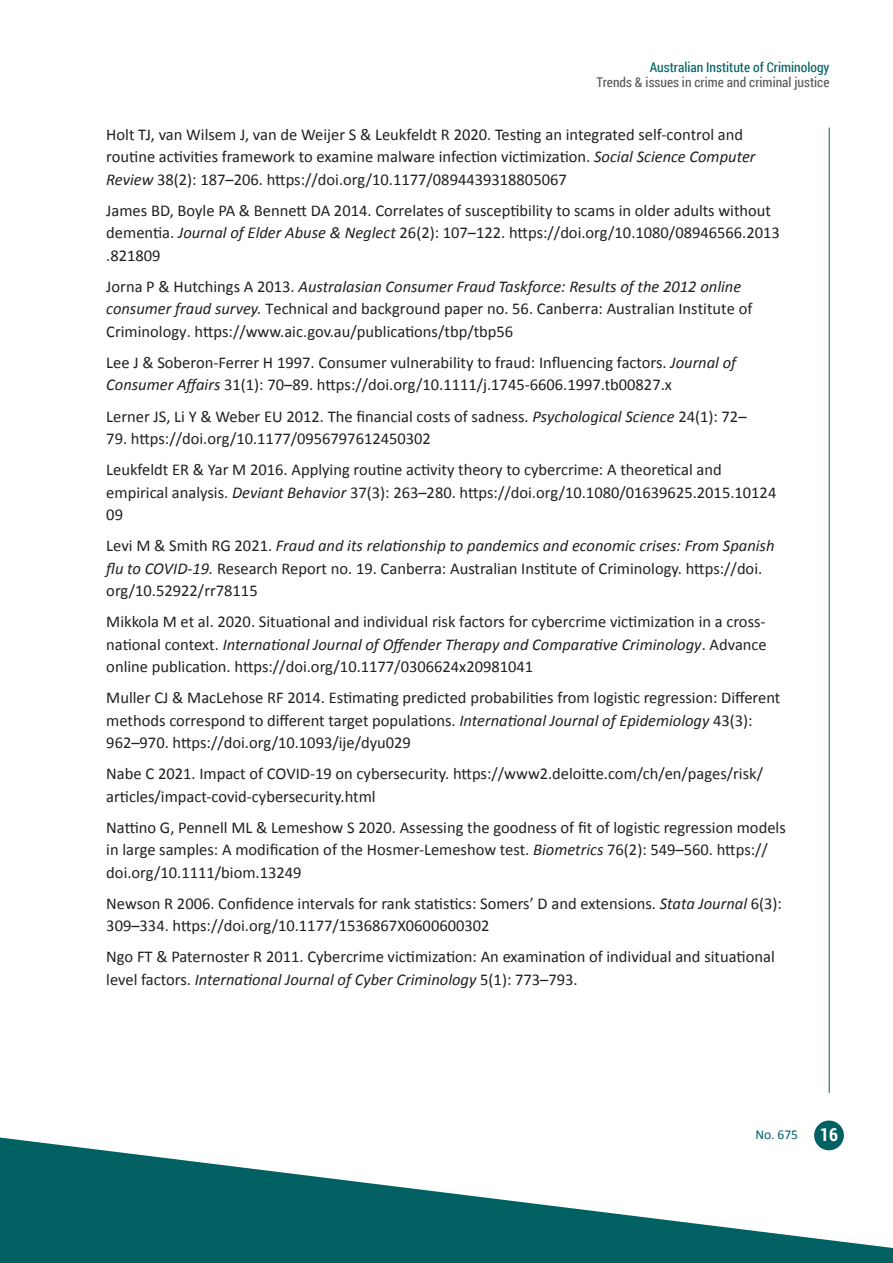
<style>
.page{position:relative;width:893px;height:1263px;background:#fff}
.page>*{position:absolute;margin:0;border:0;box-sizing:border-box;transform-origin:0 0}
.body{font:16.5px/22.5px "Calibri";color:#231f20}
.t1{font:13.5px "Roboto Condensed";color:#57585a}
.t2{font:13.5px "Roboto Condensed";color:#006062}
.t3{font:13.5px "Calibri";color:#006062}
.s1{font-style:italic}
.s2{font-family:"Roboto Condensed";font-weight:700;font-size:18px;color:#fff}
</style>
<div class="page">
<hr style="left:829px;top:128px;width:1px;height:965px;background:#006062">
<div style="left:814px;top:1120px;width:30px;height:30px;background:#006062;border-radius:50%"></div>
<svg style="left:0;top:1137px;width:893px;height:126px;fill:#006062"></svg>
<p class="t2" style="left:650px;top:58px;width:181px">Australian Institute of Criminology</p>
<p class="t1" style="left:597px;top:73px;width:234px">Trends &amp; issues in crime and criminal justice</p>
<p class="body" style="left:106px;top:123px;width:651px">Holt TJ, van Wilsem J, van de Weijer S &amp; Leukfeldt R 2020. Testing an integrated self-control and routine activities framework to examine malware infection victimization. <span class="s1">Social Science Computer<br>Review</span> 38(2): 187–206. https://doi.org/10.1177/0894439318805067</p>
<p class="body" style="left:106px;top:199px;width:675px">James BD, Boyle PA &amp; Bennett DA 2014. Correlates of susceptibility to scams in older adults without dementia. <span class="s1">Journal of Elder Abuse &amp; Neglect</span> 26(2): 107–122. https://doi.org/10.1080/08946566.2013 .821809</p>
<p class="body" style="left:106px;top:275px;width:648px">Jorna P &amp; Hutchings A 2013. <span class="s1">Australasian Consumer Fraud Taskforce: Results of the 2012 online consumer fraud survey.</span> Technical and background paper no. 56. Canberra: Australian Institute of<br>Criminology. https://www.aic.gov.au/publications/tbp/tbp56</p>
<p class="body" style="left:106px;top:351px;width:631px">Lee J &amp; Soberon-Ferrer H 1997. Consumer vulnerability to fraud: Influencing factors. <span class="s1">Journal of<br>Consumer Affairs</span> 31(1): 70–89. https://doi.org/10.1111/j.1745-6606.1997.tb00827.x</p>
<p class="body" style="left:106px;top:405px;width:642px">Lerner JS, Li Y &amp; Weber EU 2012. The financial costs of sadness. <span class="s1">Psychological Science</span> 24(1): 72–</p>
<p class="body" style="left:106px;top:427px;width:326px">79. https://doi.org/10.1177/0956797612450302</p>
<p class="body" style="left:106px;top:458px;width:671px">Leukfeldt ER &amp; Yar M 2016. Applying routine activity theory to cybercrime: A theoretical and empirical analysis. <span class="s1">Deviant Behavior</span> 37(3): 263–280. https://doi.org/10.1080/01639625.2015.10124<br>09</p>
<p class="body" style="left:106px;top:534px;width:670px">Levi M &amp; Smith RG 2021. <span class="s1">Fraud and its relationship to pandemics and economic crises: From Spanish flu to COVID-19.</span> Research Report no. 19. Canberra: Australian Institute of Criminology. https://doi. org/10.52922/rr78115</p>
<p class="body" style="left:106px;top:610px;width:662px;text-align:justify">Mikkola M et al. 2020. Situational and individual risk factors for cybercrime victimization in a cross&shy;national context. <span class="s1">International Journal of Offender Therapy and Comparative Criminology</span>. Advance online publication. https://doi.org/10.1177/0306624x20981041</p>
<p class="body" style="left:106px;top:686px;width:676px">Muller CJ &amp; MacLehose RF 2014. Estimating predicted probabilities from logistic regression: Different methods correspond to different target populations. <span class="s1">International Journal of Epidemiology</span> 43(3):<br>962–970. https://doi.org/10.1093/ije/dyu029</p>
<p class="body" style="left:106px;top:762px;width:658px">Nabe C 2021. Impact of COVID-19 on cybersecurity. https://www2.deloitte.com/ch/en/pages/risk/ articles/impact-covid-cybersecurity.html</p>
<p class="body" style="left:106px;top:816px;width:681px">Nattino G, Pennell ML &amp; Lemeshow S 2020. Assessing the goodness of fit of logistic regression models in large samples: A modification of the Hosmer-Lemeshow test. <span class="s1">Biometrics</span> 76(2): 549–560. https:// doi.org/10.1111/biom.13249</p>
<p class="body" style="left:106px;top:892px;width:677px">Newson R 2006. Confidence intervals for rank statistics: Somers’ D and extensions. <span class="s1">Stata Journal</span> 6(3):<br>309–334. https://doi.org/10.1177/1536867X0600600302</p>
<p class="body" style="left:106px;top:945px;width:670px">Ngo FT &amp; Paternoster R 2011. Cybercrime victimization: An examination of individual and situational level factors. <span class="s1">International Journal of Cyber Criminology</span> 5(1): 773–793.</p>
<p class="t3" style="left:755px;top:1126px;width:84px">No. 675 <span class="s2">16</span></p>
</div>
